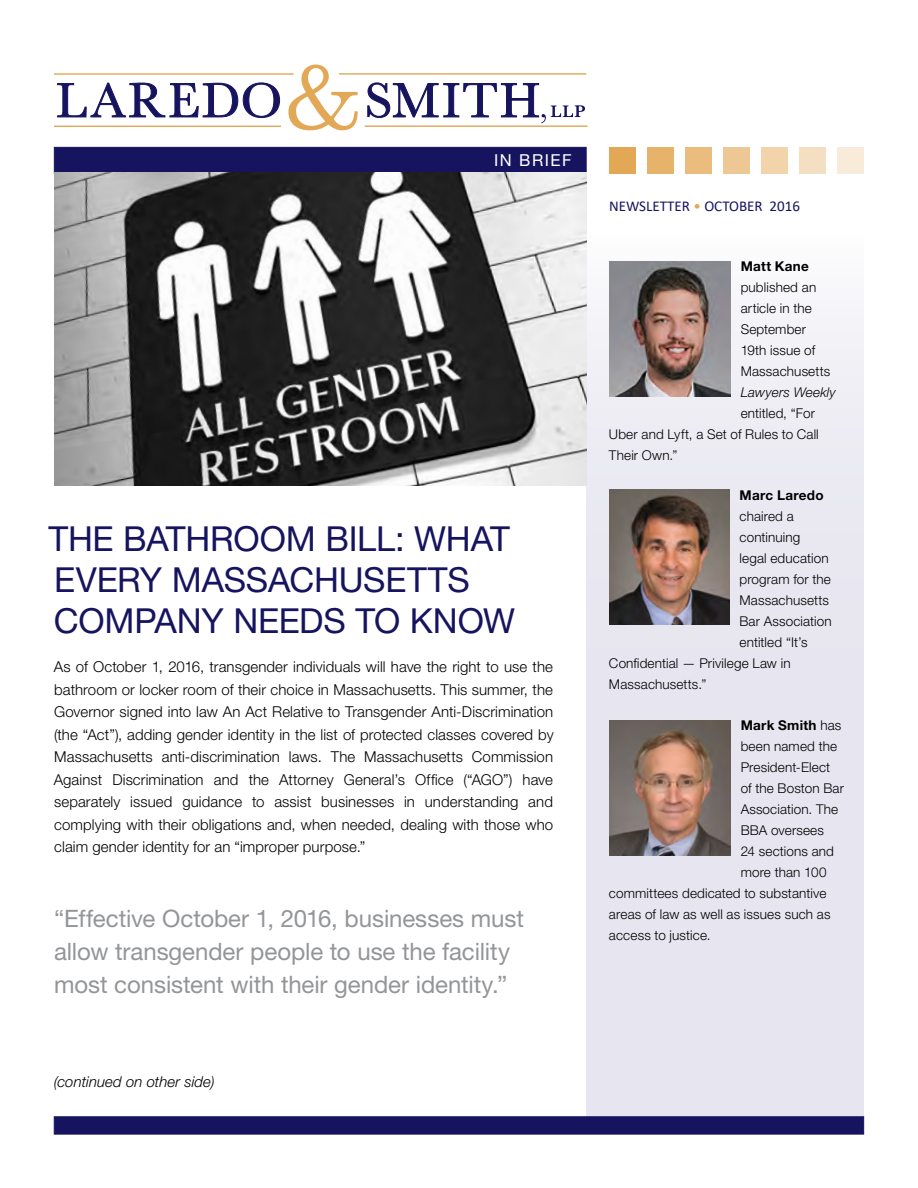
<style>
.page{position:relative;width:918px;height:1188px;background:#fff}
.page>*{position:absolute;margin:0;border:0;box-sizing:border-box;transform-origin:0 0}
.t1{font:34.5px/41.4px "Helvetica Neue LT Std";letter-spacing:-.005em;color:#16145f}
.t2{font:24px/33px "Helvetica Neue LT Std";letter-spacing:-.005em;color:#939598}
.t3{font:16.5px "Helvetica Neue LT Std";letter-spacing:.085em;color:#fff}
.t4{font:300 15px/22.5px "Helvetica Neue LT Std";letter-spacing:.005em;color:#000;text-align:justify}
.t5{font:15px "Calibri";color:#16145f}
.t6{font:italic 300 15px "Helvetica Neue LT Std";letter-spacing:.005em;color:#000}
.t7{font:300 13.5px/21px "Helvetica Neue LT Std";letter-spacing:.01em;color:#000}
.t8{font:700 13.5px "Helvetica Neue LT Std";letter-spacing:.02em;color:#000}
.t9{font:italic 300 13.5px "Helvetica Neue LT Std";letter-spacing:.02em;color:#000}
.s1{color:#e2a856}
.s2{font-weight:300}
</style>
<div class="page">
<div style="left:586px;top:231px;width:278px;height:885px;background:#e7e6f0"></div>
<svg style="left:57px;top:82px;width:223px;height:36px"></svg>
<svg style="left:288px;top:64px;width:70px;height:67px"></svg>
<svg style="left:367px;top:82px;width:218px;height:41px"></svg>
<hr style="left:54px;top:73px;width:240px;height:2px;background:#e2a856">
<hr style="left:54px;top:126px;width:227px;height:1px;background:#e2a856">
<hr style="left:339px;top:73px;width:247px;height:2px;background:#e2a856">
<hr style="left:365px;top:125px;width:223px;height:2px;background:#e2a856">
<div style="left:609px;top:147px;width:27px;height:26px;background:#e2a856"></div>
<div style="left:648px;top:147px;width:26px;height:26px;background:#e7b36b"></div>
<div style="left:686px;top:147px;width:26px;height:26px;background:#eabd7f"></div>
<div style="left:724px;top:147px;width:26px;height:26px;background:#eec894"></div>
<div style="left:762px;top:147px;width:26px;height:26px;background:#f2d3aa"></div>
<div style="left:800px;top:147px;width:26px;height:26px;background:#f5dfc2"></div>
<div style="left:838px;top:147px;width:26px;height:26px;background:#f9ebda"></div>
<div style="left:54px;top:1116px;width:810px;height:18px;background:#16145f;border:1px solid #16145f"></div>
<div style="left:54px;top:147px;width:533px;height:27px;background:#16145f;border:1px solid #16145f"></div>
<img style="left:54px;top:172px;width:532px;height:314px">
<img style="left:609px;top:490px;width:120px;height:135px">
<img style="left:609px;top:261px;width:121px;height:135px">
<img style="left:609px;top:721px;width:121px;height:135px">
<p class="t3" style="left:494px;top:151px;width:79px">IN BRIEF</p>
<h1 class="t1" style="left:48px;top:517px;width:468px">THE BATHROOM BILL: WHAT<br>EVERY MASSACHUSETTS<br>COMPANY NEEDS TO KNOW</h1>
<p class="t4" style="left:54px;top:655px;width:501px">As of October 1, 2016, transgender individuals will have the right to use the bathroom or locker room of their choice in Massachusetts. This summer, the Governor signed into law An Act Relative to Transgender Anti-Discrimination (the “Act”), adding gender identity in the list of protected classes covered by Massachusetts anti-discrimination laws. The Massachusetts Commission Against Discrimination and the Attorney General’s Office (“AGO”) have separately issued guidance to assist businesses in understanding and complying with their obligations and, when needed, dealing with those who claim gender identity for an “improper purpose.”</p>
<h2 class="t2" style="left:54px;top:902px;width:472px">“Effective October 1, 2016, businesses must allow transgender people to use the facility most consistent with their gender identity.”</h2>
<p class="t6" style="left:54px;top:1073px;width:162px">(continued on other side)</p>
<p class="t5" style="left:609px;top:200px;width:192px">NEWSLETTER <span class="s1">•</span> OCTOBER 2016</p>
<p class="t8" style="left:741px;top:257px;width:70px">Matt Kane</p>
<p class="t7" style="left:741px;top:276px;width:91px">published an article in the<br>September<br>19th issue of<br>Massachusetts</p>
<p class="t9" style="left:741px;top:384px;width:97px">Lawyers Weekly</p>
<p class="t7" style="left:609px;top:402px;width:211px;text-indent:132px">entitled, “For<br>Uber and Lyft, a Set of Rules to Call<br>Their Own.”</p>
<p class="t8" style="left:740px;top:487px;width:86px">Marc Laredo</p>
<p class="t7" style="left:740px;top:506px;width:56px">chaired a</p>
<p class="t7" style="left:740px;top:527px;width:62px">continuing</p>
<p class="t7" style="left:740px;top:548px;width:91px">legal education</p>
<p class="t7" style="left:740px;top:569px;width:93px">program for the</p>
<p class="t7" style="left:740px;top:590px;width:91px">Massachusetts</p>
<p class="t7" style="left:740px;top:611px;width:94px">Bar Association</p>
<p class="t7" style="left:740px;top:632px;width:70px">entitled “It’s</p>
<p class="t7" style="left:609px;top:653px;width:183px">Confidential — Privilege Law in</p>
<p class="t7" style="left:609px;top:674px;width:99px">Massachusetts.”</p>
<p class="t8" style="left:741px;top:717px;width:102px">Mark Smith <span class="s2">has</span></p>
<p class="t7" style="left:741px;top:735px;width:98px">been named the</p>
<p class="t7" style="left:741px;top:756px;width:91px">President-Elect</p>
<p class="t7" style="left:741px;top:777px;width:105px">of the Boston Bar</p>
<p class="t7" style="left:741px;top:798px;width:99px">Association. The</p>
<p class="t7" style="left:741px;top:819px;width:85px">BBA oversees</p>
<p class="t7" style="left:741px;top:840px;width:95px">24 sections and</p>
<p class="t7" style="left:741px;top:861px;width:87px">more than 100</p>
<p class="t7" style="left:609px;top:882px;width:219px">committees dedicated to substantive</p>
<p class="t7" style="left:609px;top:903px;width:223px">areas of law as well as issues such as</p>
<p class="t7" style="left:609px;top:924px;width:103px">access to justice.</p>
</div>
